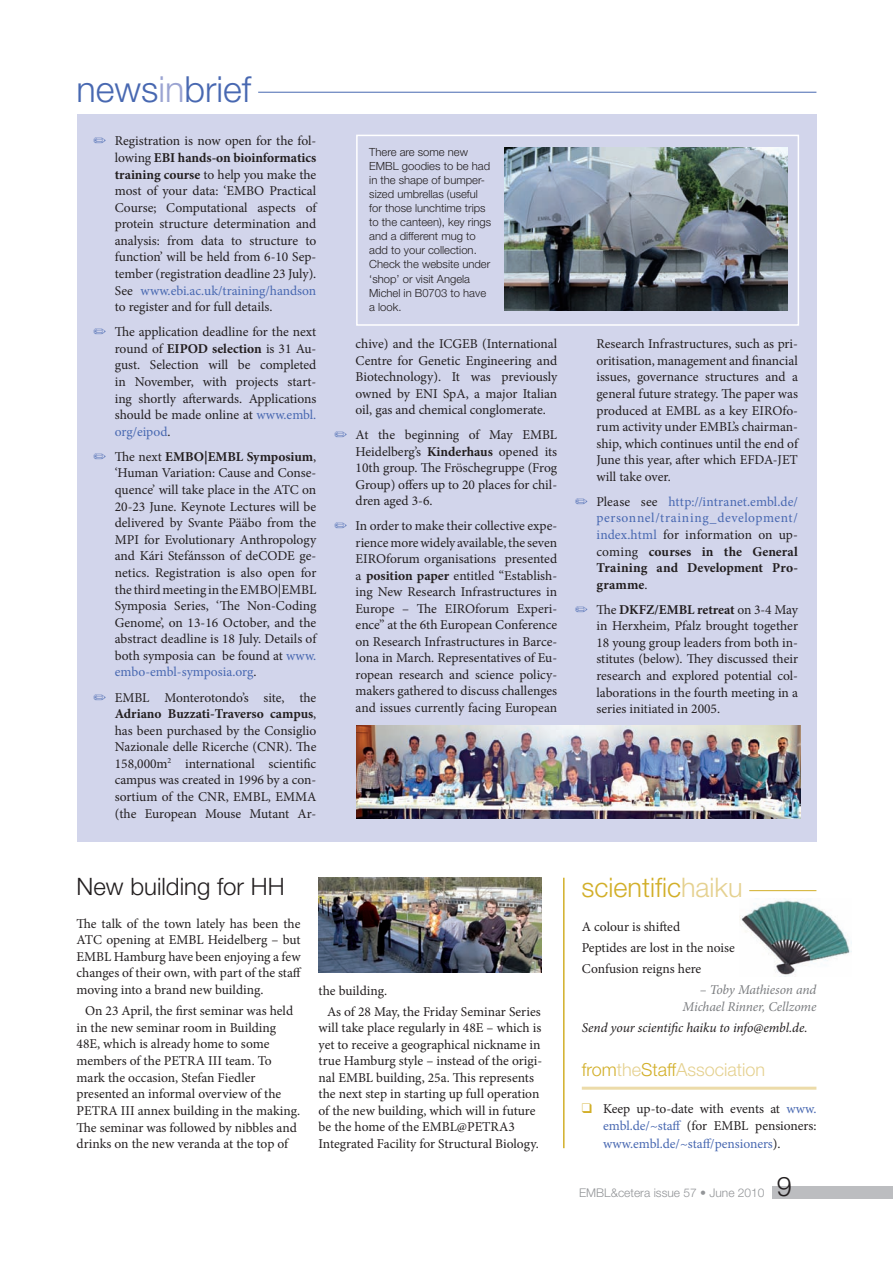
<style>
.page{position:relative;width:893px;height:1263px;background:#fff}
.page>*{position:absolute;margin:0;border:0;box-sizing:border-box;transform-origin:0 0}
.t1{font:300 36px "Helvetica Neue LT Pro";color:#4868b1}
.t2{font:300 27px "Helvetica Neue LT Pro";color:#d2af29}
.t3{font:300 27px "Helvetica Neue LT Pro";color:#231f20}
.t4{font:300 24px "Helvetica Neue LT Pro";color:#231f20}
.t5{font:300 18px "Helvetica Neue LT Pro";color:#e5d190}
.t6{font:13.5px/16.5px "Minion Pro";color:#231f20;text-align:justify}
.t7{font:13.5px/16.5px "Minion Pro";letter-spacing:.025em;color:#4868b1;text-align:justify}
.t8{font:italic 13.5px/16.8px "Minion Pro";letter-spacing:-.01em;color:#7b7d80;text-align:right}
.t9{font:italic 13.5px "Minion Pro";letter-spacing:-.01em;color:#231f20}
.t10{font:300 12px "Helvetica Neue LT Pro";color:#939598}
.t11{font:300 11.25px/14.1px "Helvetica Neue LT Pro";color:#231f20}
.s1{color:#9ba4d2}
.s2{font-weight:700}
.s3{color:#4868b1}
.s4{color:#231f20}
.s5{font-weight:700;color:#231f20}
.s6{color:#e5d190}
.s7{color:#d2af29}
</style>
<div class="page">
<div style="left:772px;top:1186px;width:121px;height:13px;background:#bcbdc0"></div>
<hr style="left:749px;top:890px;width:67px;height:1px;background:#d2af29">
<hr style="left:582px;top:1087px;width:234px;height:3px;background:#ecdba9">
<div style="left:77px;top:115px;width:739px;height:727px;background:#d2d5eb"></div>
<hr style="left:258px;top:92px;width:558px;height:1px;background:#4868b1">
<div style="left:356px;top:135px;width:443px;height:191px;border:2px solid #fff"></div>
<img style="left:504px;top:148px;width:283px;height:162px">
<hr style="left:563px;top:878px;width:2px;height:270px;background:#d2af29">
<img style="left:739px;top:898px;width:112px;height:79px">
<img style="left:319px;top:878px;width:223px;height:94px">
<img style="left:356px;top:726px;width:444px;height:92px">
<h1 class="t1" style="left:77px;top:67px;width:176px">news<span class="s1">in</span>brief</h1>
<p class="t6" style="left:115px;top:133px;width:203px">Registration is now open for the fol&shy;lowing <span class="s2">EBI hands-on bioinformatics training course</span> to help you make the most of your data: ‘EMBO Practical Course; Computational aspects of protein structure determination and analysis: from data to structure to function’ will be held from 6-10 Sep&shy;tember (registration deadline 23 July).<br>See <span class="s3">www.ebi.ac.uk/training/handson </span>to register and for full details.</p>
<p class="t6" style="left:115px;top:324px;width:203px">The application deadline for the next round of <span class="s2">EIPOD selection</span> is 31 Au&shy;gust. Selection will be completed in November, with projects start&shy;ing shortly afterwards. Applications should be made online at <span class="s3">www.embl. org/eipod</span>.</p>
<p class="t6" style="left:115px;top:448px;width:203px">The next <span class="s2">EMBO|EMBL Symposium</span>, ‘Human Variation: Cause and Conse&shy;quence’ will take place in the ATC on 20-23 June. Keynote Lectures will be delivered by Svante Pääbo from the MPI for Evolutionary Anthropology and Kári Stefánsson of deCODE ge&shy;netics. Registration is also open for the third meeting in the EMBO|EMBL Symposia Series, ‘The Non-Coding Genome’, on 13-16 October, and the abstract deadline is 18 July. Details of both symposia can be found at <span class="s3">www. embo-embl-symposia.org</span>.</p>
<p class="t6" style="left:115px;top:689px;width:203px">EMBL Monterotondo’s site, the <span class="s2">Adriano Buzzati-Traverso campus</span>, has been purchased by the Consiglio Nazionale delle Ricerche (CNR). The 158,000m<sup>2</sup> international scientific campus was created in 1996 by a con&shy;sortium of the CNR, EMBL, EMMA (the European Mouse Mutant Ar-</p>
<p class="t11" style="left:369px;top:144px;width:123px">There are some new<br>EMBL goodies to be had in the shape of bumper&shy;sized umbrellas (useful for those lunchtime trips to the canteen), key rings and a different mug to add to your collection.<br>Check the website under ‘shop’ or visit Angela<br>Michel in B0703 to have a look.</p>
<p class="t6" style="left:356px;top:336px;width:203px">chive) and the ICGEB (International Centre for Genetic Engineering and Biotechnology). It was previously owned by ENI SpA, a major Italian oil, gas and chemical conglomerate.</p>
<p class="t6" style="left:356px;top:427px;width:203px">At the beginning of May EMBL Heidelberg’s <span class="s2">Kinderhaus</span> opened its 10th group. The Fröschegruppe (Frog Group) offers up to 20 places for chil&shy;dren aged 3-6.</p>
<p class="t6" style="left:356px;top:518px;width:203px">In order to make their collective expe&shy;rience more widely available, the seven EIROforum organisations presented a <span class="s2">position paper</span> entitled “Establish&shy;ing New Research Infrastructures in Europe – The EIROforum Experi&shy;ence” at the 6th European Conference on Research Infrastructures in Barce&shy;lona in March. Representatives of Eu&shy;ropean research and science policy&shy;makers gathered to discuss challenges and issues currently facing European</p>
<p class="t6" style="left:596px;top:336px;width:203px">Research Infrastructures, such as pri&shy;oritisation, management and financial issues, governance structures and a general future strategy. The paper was produced at EMBL as a key EIROfo&shy;rum activity under EMBL’s chairman&shy;ship, which continues until the end of June this year, after which EFDA-JET will take over.</p>
<p class="t7" style="left:596px;top:493px;width:203px"><span class="s4">Please see</span> http://intranet.embl.de/ personnel/training_development/ index.html <span class="s4">for information on up&shy;coming</span> <span class="s5">courses in the General Training and Development Pro&shy;gramme</span><span class="s4">.</span></p>
<p class="t6" style="left:596px;top:601px;width:203px">The <span class="s2">DKFZ/EMBL retreat</span> on 3-4 May in Herxheim, Pfalz brought together 18 young group leaders from both in&shy;stitutes (below). They discussed their research and explored potential col&shy;laborations in the fourth meeting in a series initiated in 2005.</p>
<h3 class="t4" style="left:77px;top:871px;width:210px">New building for HH</h3>
<p class="t6" style="left:77px;top:915px;width:227px">The talk of the town lately has been the ATC opening at EMBL Heidelberg – but EMBL Hamburg have been enjoying a few changes of their own, with part of the staff moving into a brand new building.</p>
<p class="t6" style="left:77px;top:1002px;width:225px;text-align:left;text-indent:9px">On 23 April, the first seminar was held in the new seminar room in Building 48E, which is already home to some members of the PETRA III team. To mark the occasion, Stefan Fiedler presented an informal overview of the PETRA III annex building in the making.<br>The seminar was followed by nibbles and drinks on the new veranda at the top of</p>
<p class="t6" style="left:327px;top:980px;width:215px;line-height:20.7px;text-indent:-9px">the building.<br>As of 28 May, the Friday Seminar Series</p>
<p class="t6" style="left:319px;top:1020px;width:225px;text-align:left">will take place regularly in 48E – which is yet to receive a geographical nickname in true Hamburg style – instead of the origi&shy;nal EMBL building, 25a. This represents the next step in starting up full operation of the new building, which will in future be the home of the EMBL@PETRA3<br>Integrated Facility for Structural Biology.</p>
<h2 class="t2" style="left:581px;top:871px;width:163px">scientific<span class="s6">haiku</span></h2>
<p class="t6" style="left:582px;top:916px;width:154px;line-height:21.1px;text-align:left">A colour is shifted<br>Peptides are lost in the noise<br>Confusion reigns here</p>
<p class="t8" style="left:683px;top:981px;width:135px">– Toby Mathieson and<br>Michael Rinner, Cellzome</p>
<p class="t9" style="left:582px;top:1019px;width:227px">Send your scientific haiku to info@embl.de.</p>
<h3 class="t5" style="left:582px;top:1059px;width:185px"><span class="s7">from</span>the<span class="s7">Staff</span>Association</h3>
<p class="t6" style="left:603px;top:1100px;width:215px;line-height:17.1px;text-indent:-21px"><span class="s7">❑</span> Keep up-to-date with events at <span class="s3">www. embl.de/~staff</span> (for EMBL pensioners: <span class="s3">www.embl.de/~staff/pensioners</span>).</p>
<p class="t10" style="left:579px;top:1185px;width:187px">EMBL&amp;cetera issue 57 • June 2010</p>
<h2 class="t3" style="left:777px;top:1169px;width:17px">9</h2>
</div>
